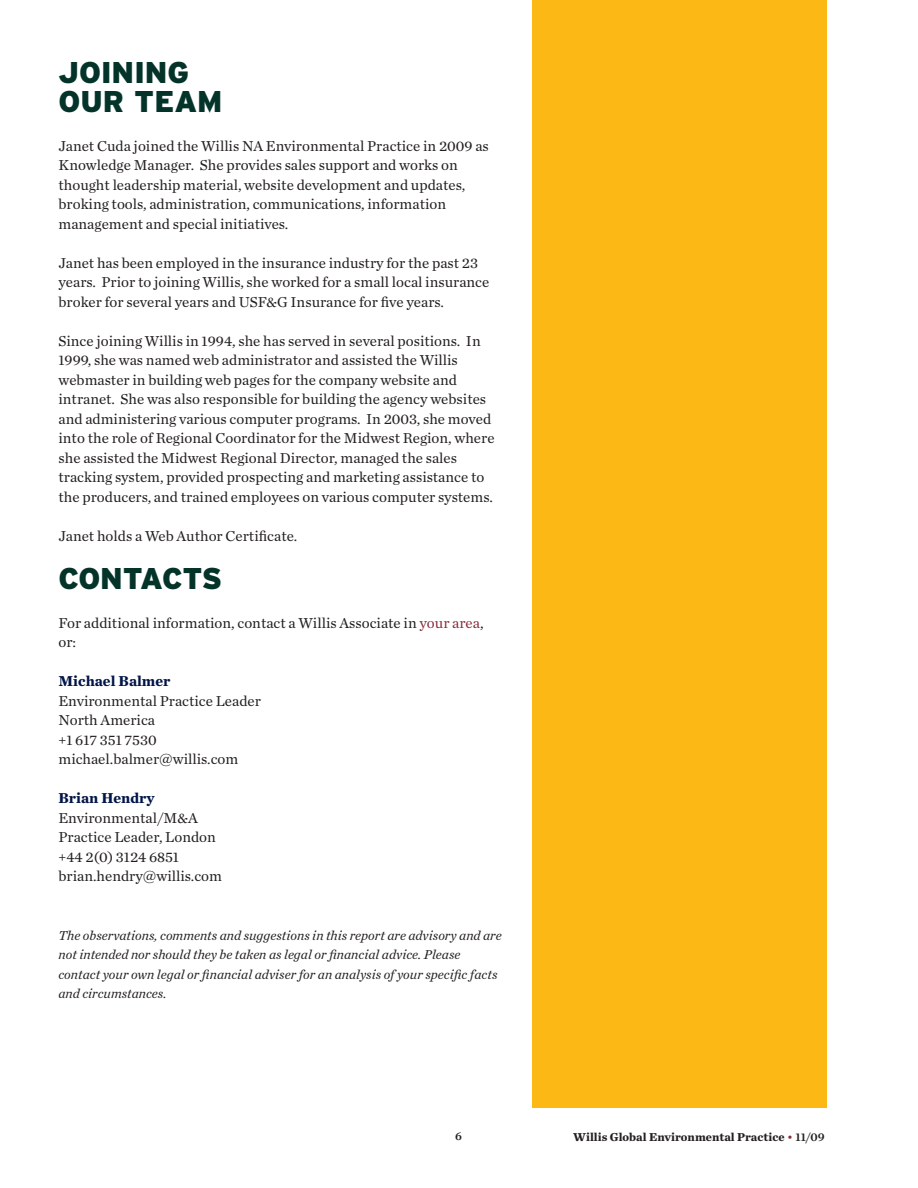
<style>
.page{position:relative;width:918px;height:1188px;background:#fff}
.page>*{position:absolute;margin:0;border:0;box-sizing:border-box;transform-origin:0 0}
.t1{font:900 30px/28.5px "Interstate";color:#043429}
.t2{font:900 30px "Interstate";letter-spacing:-.025em;color:#043429}
.t3{font:15px/19.5px "Chronicle Text G1";color:#231f20}
.t4{font:700 15px "Chronicle Text G1";color:#001447}
.t5{font:italic 13.5px/19.5px "Chronicle Text G1";color:#231f20}
.t6{font:700 12px "Chronicle Text G1";color:#231f20}
.t7{font:12px "Chronicle Text G1 Semi";color:#231f20}
.s1{color:#892c3a}
.s2{font-weight:400;color:#892c3a}
.s3{font-family:"Chronicle Text G1 Semi";font-weight:400}
</style>
<div class="page">
<div style="left:532px;top:0;width:295px;height:1108px;background:#fcb814"></div>
<h1 class="t1" style="left:58px;top:58px;width:166px">JOINING<br>OUR TEAM</h1>
<p class="t3" style="left:58px;top:138px;width:432px">Janet Cuda joined the Willis NA Environmental Practice in 2009 as Knowledge Manager. She provides sales support and works on thought leadership material, website development and updates, broking tools, administration, communications, information management and special initiatives.</p>
<p class="t3" style="left:59px;top:255px;width:432px">Janet has been employed in the insurance industry for the past 23 years. Prior to joining Willis, she worked for a small local insurance broker for several years and USF&amp;G Insurance for five years.</p>
<p class="t3" style="left:59px;top:333px;width:438px">Since joining Willis in 1994, she has served in several positions. In 1999, she was named web administrator and assisted the Willis webmaster in building web pages for the company website and intranet. She was also responsible for building the agency websites and administering various computer programs. In 2003, she moved into the role of Regional Coordinator for the Midwest Region, where she assisted the Midwest Regional Director, managed the sales tracking system, provided prospecting and marketing assistance to the producers, and trained employees on various computer systems.</p>
<p class="t3" style="left:59px;top:528px;width:240px">Janet holds a Web Author Certificate.</p>
<h1 class="t2" style="left:58px;top:561px;width:165px">CONTACTS</h1>
<p class="t3" style="left:58px;top:615px;width:427px">For additional information, contact a Willis Associate in <span class="s1">your area</span>, or:</p>
<p class="t4" style="left:59px;top:677px;width:113px">Michael Balmer</p>
<p class="t3" style="left:58px;top:693px;width:204px">Environmental Practice Leader<br>North America<br>+1 617 351 7530 michael.balmer@willis.com</p>
<p class="t4" style="left:58px;top:794px;width:98px">Brian Hendry</p>
<p class="t3" style="left:58px;top:810px;width:165px">Environmental/M&amp;A<br>Practice Leader, London +44 2(0) 3124 6851 brian.hendry@willis.com</p>
<p class="t5" style="left:58px;top:927px;width:445px">The observations, comments and suggestions in this report are advisory and are not intended nor should they be taken as legal or financial advice. Please contact your own legal or financial adviser for an analysis of your specific facts and circumstances.</p>
<p class="t7" style="left:455px;top:1132px;width:8px">6</p>
<p class="t6" style="left:573px;top:1133px;width:253px">Willis Global Environmental Practice <span class="s2">•</span> <span class="s3">11/09</span></p>
</div>
